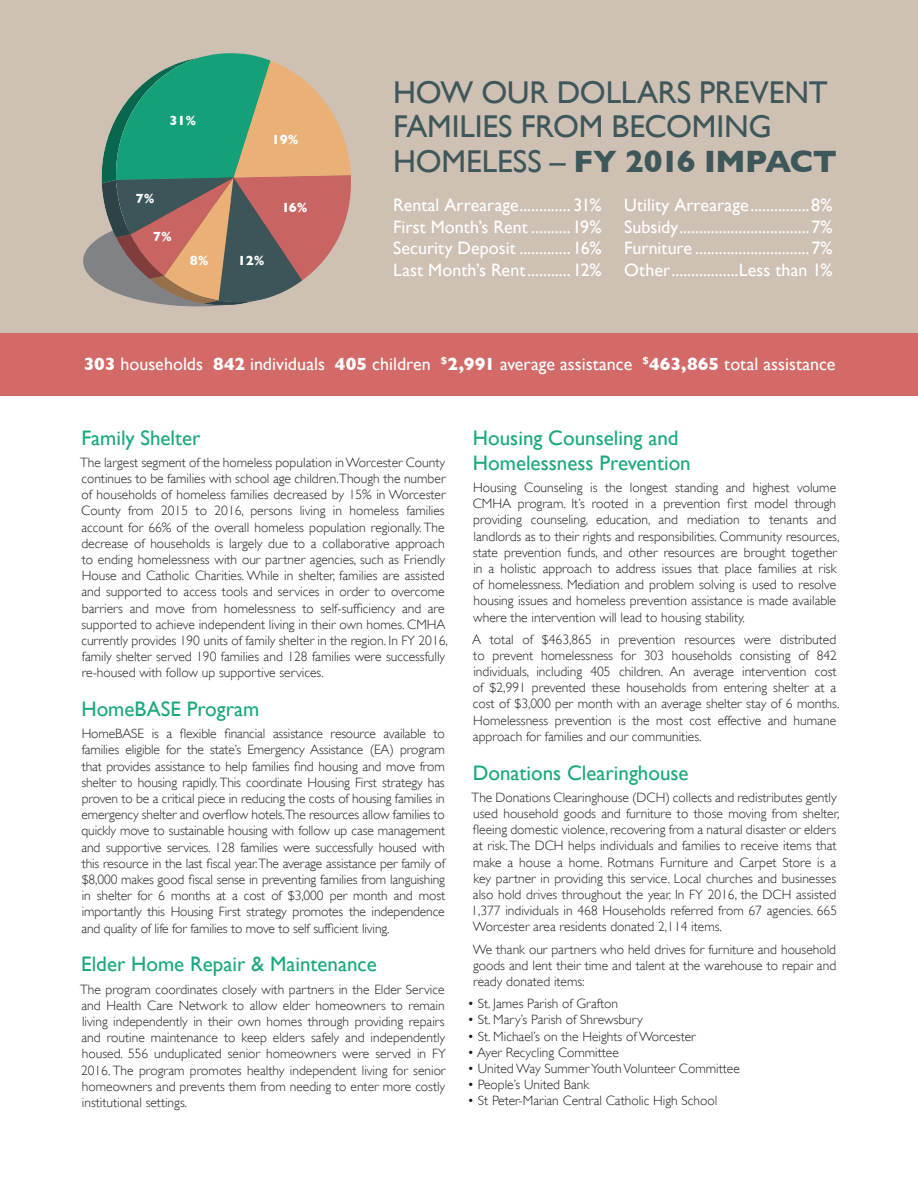
<style>
.page{position:relative;width:918px;height:1188px;background:#fff}
.page>*{position:absolute;margin:0;border:0;box-sizing:border-box;transform-origin:0 0}
.t1{font:31.5px/34.5px "Gill Sans";letter-spacing:-.005em;color:#3e575b}
.t2{font:21px/25.2px "Gill Sans";color:#18a77e}
.t3{font:18px/21.6px "Gill Sans";color:#fff;text-align:justify}
.t4{font:300 13.5px/16.2px "Gill Sans";color:#231f20}
.t5{font:700 13.5px "Gill Sans";color:#fff}
.s1{font-weight:700}
</style>
<div class="page">
<div style="left:0;top:0;width:918px;height:395px;background:#cec0b3"></div>
<div style="left:0;top:333px;width:918px;height:62px;background:#d36a67"></div>
<div style="left:83px;top:216px;width:230px;height:90px;background:#808285;border-radius:50%"></div>
<svg style="left:101px;top:53px;width:250px;height:252px"></svg>
<p class="t5" style="left:169px;top:112px;width:28px">31%</p>
<p class="t5" style="left:272px;top:131px;width:28px">19%</p>
<p class="t5" style="left:136px;top:191px;width:20px">7%</p>
<p class="t5" style="left:153px;top:228px;width:20px">7%</p>
<p class="t5" style="left:190px;top:253px;width:20px">8%</p>
<p class="t5" style="left:238px;top:253px;width:28px">12%</p>
<p class="t5" style="left:282px;top:200px;width:28px">16%</p>
<h1 class="t1" style="left:393px;top:75px;width:445px">HOW OUR DOLLARS PREVENT<br>FAMILIES FROM BECOMING<br>HOMELESS – <span class="s1">FY 2016 IMPACT</span></h1>
<h3 class="t3" style="left:393px;top:194px;width:210px">Rental Arrearage ............. 31% First Month’s Rent ..........19% Security Deposit .............16% Last Month’s Rent ...........12%</h3>
<h3 class="t3" style="left:624px;top:194px;width:210px">Utility Arrearage ...............8% Subsidy .................................7% Furniture .............................7% Other .................Less than 1%</h3>
<h3 class="t3" style="left:84px;top:353px;width:753px"><span class="s1">303</span> households <span class="s1">842</span> individuals <span class="s1">405</span> children <sup>$</sup><span class="s1">2,991</span> average assistance <sup>$</sup><span class="s1">463,865</span> total assistance</h3>
<h2 class="t2" style="left:81px;top:425px;width:121px">Family Shelter</h2>
<p class="t4" style="left:80px;top:454px;width:369px">The largest segment of the homeless population in Worcester County continues to be families with school age children.Though the number of households of homeless families decreased by 15% in Worcester County from 2015 to 2016, persons living in homeless families account for 66% of the overall homeless population regionally. The decrease of households is largely due to a collaborative approach to ending homelessness with our partner agencies, such as Friendly House and Catholic Charities. While in shelter, families are assisted and supported to access tools and services in order to overcome barriers and move from homelessness to self-sufficiency and are supported to achieve independent living in their own homes. CMHA currently provides 190 units of family shelter in the region. In FY 2016, family shelter served 190 families and 128 families were successfully re-housed with follow up supportive services.</p>
<h2 class="t2" style="left:81px;top:696px;width:179px">HomeBASE Program</h2>
<p class="t4" style="left:81px;top:726px;width:365px;text-align:justify">HomeBASE is a flexible financial assistance resource available to families eligible for the state’s Emergency Assistance (EA) program that provides assistance to help families find housing and move from shelter to housing rapidly. This coordinate Housing First strategy has proven to be a critical piece in reducing the costs of housing families in emergency shelter and overflow hotels.The resources allow families to quickly move to sustainable housing with follow up case management and supportive services. 128 families were successfully housed with this resource in the last fiscal year. The average assistance per family of $8,000 makes good fiscal sense in preventing families from languishing in shelter for 6 months at a cost of $3,000 per month and most importantly this Housing First strategy promotes the independence and quality of life for families to move to self sufficient living.</p>
<h2 class="t2" style="left:81px;top:951px;width:297px">Elder Home Repair &amp; Maintenance</h2>
<p class="t4" style="left:80px;top:981px;width:367px;text-align:justify">The program coordinates closely with partners in the Elder Service and Health Care Network to allow elder homeowners to remain living independently in their own homes through providing repairs and routine maintenance to keep elders safely and independently housed. 556 unduplicated senior homeowners were served in FY 2016. The program promotes healthy independent living for senior homeowners and prevents them from needing to enter more costly institutional settings.</p>
<h2 class="t2" style="left:473px;top:425px;width:219px">Housing Counseling and<br>Homelessness Prevention</h2>
<p class="t4" style="left:473px;top:479px;width:368px">Housing Counseling is the longest standing and highest volume CMHA program. It’s rooted in a prevention first model through providing counseling, education, and mediation to tenants and landlords as to their rights and responsibilities. Community resources, state prevention funds, and other resources are brought together in a holistic approach to address issues that place families at risk of homelessness. Mediation and problem solving is used to resolve housing issues and homeless prevention assistance is made available where the intervention will lead to housing stability.</p>
<p class="t4" style="left:472px;top:631px;width:369px">A total of $463,865 in prevention resources were distributed to prevent homelessness for 303 households consisting of 842 individuals, including 405 children. An average intervention cost of $2,991 prevented these households from entering shelter at a cost of $3,000 per month with an average shelter stay of 6 months.<br>Homelessness prevention is the most cost effective and humane approach for families and our communities.</p>
<h2 class="t2" style="left:473px;top:760px;width:218px">Donations Clearinghouse</h2>
<p class="t4" style="left:471px;top:789px;width:370px">The Donations Clearinghouse (DCH) collects and redistributes gently used household goods and furniture to those moving from shelter, fleeing domestic violence, recovering from a natural disaster or elders at risk. The DCH helps individuals and families to receive items that make a house a home. Rotmans Furniture and Carpet Store is a key partner in providing this service. Local churches and businesses also hold drives throughout the year. In FY 2016, the DCH assisted 1,377 individuals in 468 Households referred from 67 agencies. 665<br>Worcester area residents donated 2,114 items.</p>
<p class="t4" style="left:473px;top:941px;width:365px;text-align:justify">We thank our partners who held drives for furniture and household goods and lent their time and talent at the warehouse to repair and ready donated items:</p>
<p class="t4" style="left:467px;top:996px;width:152px">• St. James Parish of Grafton</p>
<p class="t4" style="left:467px;top:1012px;width:177px">• St. Mary’s Parish of Shrewsbury</p>
<p class="t4" style="left:467px;top:1028px;width:230px">• St. Michael’s on the Heights of Worcester</p>
<p class="t4" style="left:467px;top:1044px;width:153px">• Ayer Recycling Committee</p>
<p class="t4" style="left:467px;top:1060px;width:274px">• United Way Summer Youth Volunteer Committee</p>
<p class="t4" style="left:467px;top:1077px;width:123px">• People’s United Bank</p>
<p class="t4" style="left:467px;top:1093px;width:251px">• St Peter-Marian Central Catholic High School</p>
</div>
